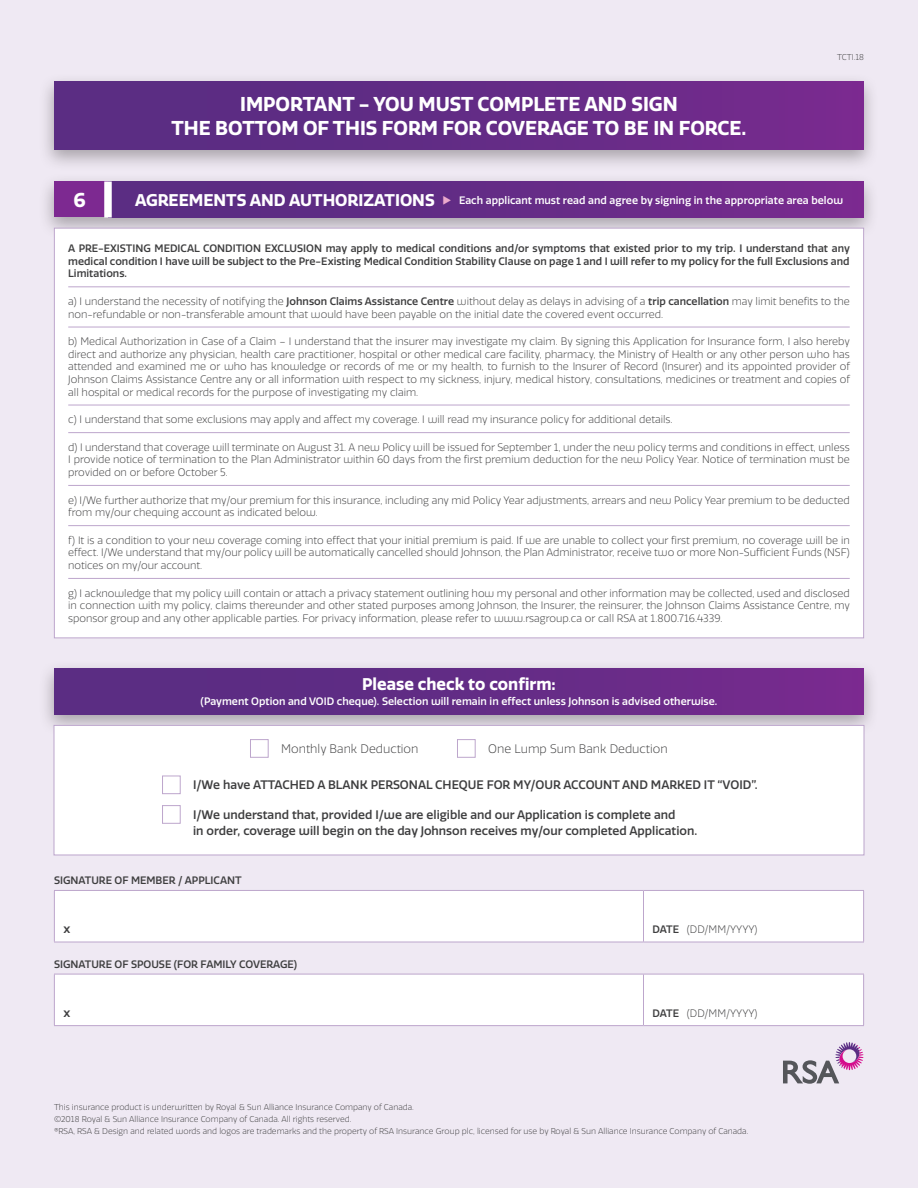
<style>
.page{position:relative;width:918px;height:1188px;background:#efe9f3}
.page>*{position:absolute;margin:0;border:0;box-sizing:border-box;transform-origin:0 0}
.t1{font:700 19.5px "RSA Sans";color:#fff}
.t2{font:700 16.5px "RSA Sans";color:#fff}
.t3{font:500 12px/16.2px "RSA Sans";color:#3e3e3f}
.t4{font:300 12px "RSA Sans";color:#3e3e3f}
.t5{font:300 10.5px/12.6px "RSA Sans";color:#3e3e3f;text-align:justify}
.t6{font:500 10.5px/12.6px "RSA Sans";color:#3e3e3f;text-align:justify}
.t7{font:500 10.5px "RSA Sans";color:#fff}
.t8{font:300 8.25px/12.3px "RSA Sans";color:#3e3e3f}
.s1{color:#ebaacc}
.s2{font-weight:500}
</style>
<div class="page">
<div style="left:39px;top:173px;width:840px;height:67px;background:#231f20;opacity:.35"></div>
<div style="left:54px;top:182px;width:54px;height:36px;background:#7d2991"></div>
<div style="left:108px;top:182px;width:756px;height:36px;background:linear-gradient(to right,#552d80,#762a8e)"></div>
<div style="left:104px;top:182px;width:8px;height:36px;background:#fff"></div>
<div style="left:54px;top:228px;width:810px;height:410px;background:#fff"></div>
<hr style="left:68px;top:286px;width:782px;height:1px;background:#bda6cc">
<hr style="left:68px;top:327px;width:782px;height:1px;background:#bda6cc">
<hr style="left:68px;top:405px;width:782px;height:1px;background:#bda6cc">
<hr style="left:68px;top:432px;width:782px;height:1px;background:#bda6cc">
<hr style="left:68px;top:485px;width:782px;height:1px;background:#bda6cc">
<hr style="left:68px;top:525px;width:782px;height:1px;background:#bda6cc">
<hr style="left:68px;top:578px;width:782px;height:1px;background:#bda6cc">
<div style="left:39px;top:73px;width:840px;height:98px;background:#231f20;opacity:.35"></div>
<div style="left:54px;top:81px;width:810px;height:69px;background:linear-gradient(to right,#552d80,#752a8d)"></div>
<div style="left:39px;top:660px;width:840px;height:77px;background:#231f20;opacity:.35"></div>
<div style="left:54px;top:668px;width:810px;height:47px;background:linear-gradient(to right,#552d80,#752a8d)"></div>
<div style="left:54px;top:725px;width:810px;height:130px;background:#fff"></div>
<div style="left:250px;top:739px;width:18px;height:18px;border:1px solid #bda6cc"></div>
<div style="left:457px;top:739px;width:18px;height:18px;border:1px solid #bda6cc"></div>
<div style="left:162px;top:776px;width:18px;height:18px;border:1px solid #bda6cc"></div>
<div style="left:162px;top:805px;width:18px;height:18px;border:1px solid #bda6cc"></div>
<div style="left:54px;top:725px;width:810px;height:130px;border:1px solid #bda6cc"></div>
<svg style="left:783px;top:1042px;width:80px;height:42px"></svg>
<div style="left:55px;top:891px;width:808px;height:51px;background:#fff"></div>
<hr style="left:54px;top:890px;width:590px;height:1px;background:#bda6cc">
<hr style="left:54px;top:891px;width:1px;height:51px;background:#bda6cc">
<hr style="left:644px;top:890px;width:220px;height:1px;background:#bda6cc">
<hr style="left:643px;top:891px;width:1px;height:51px;background:#bda6cc">
<hr style="left:863px;top:891px;width:1px;height:51px;background:#bda6cc">
<hr style="left:54px;top:942px;width:590px;height:1px;background:#bda6cc">
<hr style="left:644px;top:942px;width:220px;height:1px;background:#bda6cc">
<div style="left:55px;top:975px;width:808px;height:50px;background:#fff"></div>
<hr style="left:54px;top:974px;width:590px;height:1px;background:#bda6cc">
<hr style="left:54px;top:974px;width:1px;height:51px;background:#bda6cc">
<hr style="left:644px;top:974px;width:220px;height:1px;background:#bda6cc">
<hr style="left:643px;top:974px;width:1px;height:51px;background:#bda6cc">
<hr style="left:863px;top:974px;width:1px;height:51px;background:#bda6cc">
<hr style="left:54px;top:1025px;width:590px;height:1px;background:#bda6cc">
<hr style="left:644px;top:1025px;width:220px;height:1px;background:#bda6cc">
<h1 class="t1" style="left:240px;top:92px;width:50px">IM PORTANT</h1>
<h1 class="t1" style="left:359px;top:92px;width:75px">- YOU MUST</h1>
<h1 class="t1" style="left:478px;top:92px;width:69px">COM PLETE</h1>
<h1 class="t1" style="left:585px;top:92px;width:15px">AND</h1>
<h1 class="t1" style="left:632px;top:92px;width:13px">SIGN</h1>
<h1 class="t1" style="left:171px;top:116px;width:72px">THE BOTTOM</h1>
<h1 class="t1" style="left:303px;top:116px;width:106px">OF THIS FORM</h1>
<h1 class="t1" style="left:443px;top:116px;width:69px">FOR COVERAGE</h1>
<h1 class="t1" style="left:593px;top:116px;width:155px">TO BE IN FORCE.</h1>
<p class="t8" style="left:837px;top:51px;width:28px">TCTI.18</p>
<h1 class="t1" style="left:73px;top:188px;width:14px">6</h1>
<h2 class="t2" style="left:135px;top:190px;width:13px">AGREEMENTS</h2>
<h2 class="t2" style="left:250px;top:190px;width:13px">AND</h2>
<h2 class="t2" style="left:289px;top:190px;width:13px">AUT</h2>
<h2 class="t2" style="left:323px;top:190px;width:63px">HORIZATIONS</h2>
<p class="t7" style="left:442px;top:194px;width:402px"><span class="s1">◆</span> Each applicant must read and agree by signing in the appropriate area below</p>
<p class="t6" style="left:68px;top:242px;width:223px">A PRE-EXISTING MEDICAL CON DITION EXCLUS</p>
<p class="t6" style="left:68px;top:242px;width:783px;text-indent:235px">ION may apply to medical conditions and/or symptoms that existed prior to my trip. I understand that any medical condition I have will be subject to the Pre-Existing Medical Condition Stability Clause on page 1 and I will refer to my policy for the full Exclusions and Limitations.</p>
<p class="t5" style="left:68px;top:295px;width:783px">a) I understand the necessity of notifying the <span class="s2">Johnson Claims Assistance Centre</span> without delay as delays in advising of a <span class="s2">trip cancellation</span> may limit benefits to the non-refundable or non-transferable amount that would have been payable on the initial date the covered event occurred.</p>
<p class="t5" style="left:68px;top:335px;width:783px">b) Medical Authorization in Case of a Claim – I understand that the insurer may investigate my claim. By signing this Application for Insurance form, I also hereby direct and authorize any physician, health care practitioner, hospital or other medical care facility, pharmacy, the Ministry of Health or any other person who has attended and examined me or who has knowledge or records of me or my health, to furnish to the Insurer of Record (Insurer) and its appointed provider of Johnson Claims Assistance Centre any or all information with respect to my sickness, injury, medical history, consultations, medicines or treatment and copies of all hospital or medical records for the purpose of investigating my claim.</p>
<p class="t5" style="left:68px;top:413px;width:606px">c) I understand that some exclusions may apply and affect my coverage. I will read my insurance policy for additional details.</p>
<p class="t5" style="left:68px;top:441px;width:783px">d) I understand that coverage will terminate on August 31. A new Policy will be issued for September 1, under the new policy terms and conditions in effect, unless I provide notice of termination to the Plan Administrator within 60 days from the first premium deduction for the new Policy Year. Notice of termination must be provided on or before October 5.</p>
<p class="t5" style="left:68px;top:494px;width:783px">e) I/We further authorize that my/our premium for this insurance, including any mid Policy Year adjustments, arrears and new Policy Year premium to be deducted from my/our chequing account as indicated below.</p>
<p class="t5" style="left:68px;top:534px;width:783px">f) It is a condition to your new coverage coming into effect that your initial premium is paid. If we are unable to collect your first premium, no coverage will be in effect. I/We understand that my/our policy will be automatically cancelled should Johnson, the Plan Administrator, receive two or more Non-Sufficient Funds (NSF) notices on my/our account.</p>
<p class="t5" style="left:68px;top:587px;width:783px">g) I acknowledge that my policy will contain or attach a privacy statement outlining how my personal and other information may be collected, used and disclosed in connection with my policy, claims thereunder and other stated purposes among Johnson, the Insurer, the reinsurer, the Johnson Claims Assistance Centre, my sponsor group and any other applicable parties. For privacy information, please refer to www.rsagroup.ca or call RSA at 1.800.716.4339.</p>
<h2 class="t2" style="left:362px;top:674px;width:195px">Please check to confirm:</h2>
<p class="t7" style="left:201px;top:695px;width:518px">(Payment Option and VOID cheque). Selection will remain in effect unless Johnson is advised otherwise.</p>
<p class="t4" style="left:281px;top:742px;width:139px">Monthly Bank Deduction</p>
<p class="t4" style="left:488px;top:742px;width:181px">One Lump Sum Bank Deduction</p>
<p class="t3" style="left:193px;top:777px;width:209px">I/We have ATTACHED A BLAN K PERSON</p>
<p class="t3" style="left:418px;top:777px;width:178px">AL CHEQUE FOR MY/OU R ACCOUN</p>
<p class="t3" style="left:612px;top:777px;width:147px">T AN D MARKED IT “VOID”.</p>
<p class="t3" style="left:193px;top:807px;width:506px">I/We understand that, provided I/we are eligible and our Application is complete and<br>in order, coverage will begin on the day Johnson receives my/our completed Application.</p>
<p class="t6" style="left:54px;top:874px;width:189px">SIGNATURE OF MEMBER / APPLICANT</p>
<p class="t3" style="left:63px;top:921px;width:8px">x</p>
<p class="t5" style="left:652px;top:923px;width:107px"><span class="s2">DATE</span> (DD/MM /YYYY)</p>
<p class="t6" style="left:54px;top:958px;width:98px">SIGNATURE OF SPOUS</p>
<p class="t6" style="left:165px;top:958px;width:96px">E (for Fami ly coverage</p>
<p class="t6" style="left:294px;top:958px;width:5px">)</p>
<p class="t3" style="left:63px;top:1004px;width:8px">x</p>
<p class="t5" style="left:652px;top:1007px;width:107px"><span class="s2">DATE</span> (DD/MM /YYYY)</p>
<p class="t8" style="left:54px;top:1101px;width:696px">This insurance product is underwritten by Royal &amp; Sun Alliance Insurance Company of Canada.<br>©2018 Royal &amp; Sun Alliance Insurance Company of Canada. All rights reserved.<br>®RSA, RSA &amp; Design and related words and logos are trademarks and the property of RSA Insurance Group plc, licensed for use by Royal &amp; Sun Alliance Insurance Company of Canada.</p>
</div>
